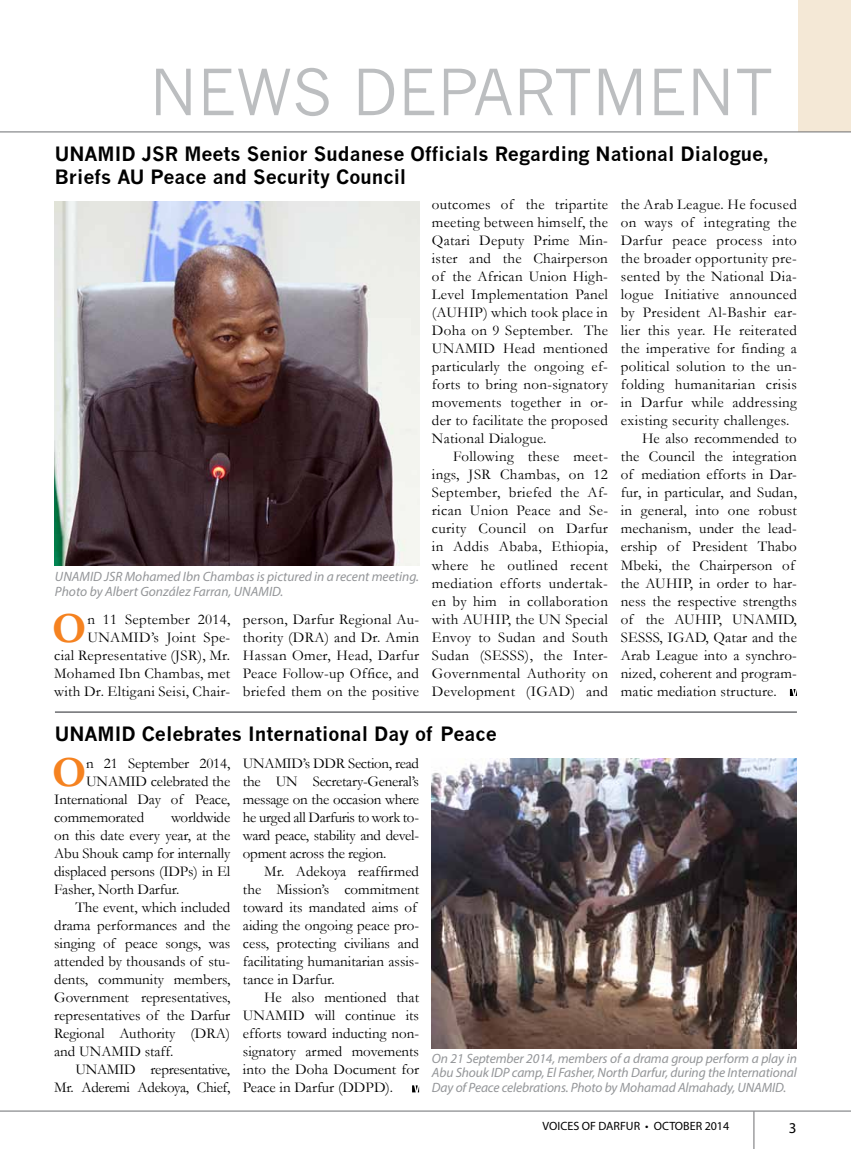
<style>
.page{position:relative;width:851px;height:1149px;background:#fff}
.page>*{position:absolute;margin:0;border:0;box-sizing:border-box;transform-origin:0 0}
.t1{font:62.7px "News Gothic";color:#bcbec0}
.t2{font:700 43.35px "Garamond";color:#f58220}
.t3{font:700 19.35px/23.1px "News Gothic";color:#000}
.t4{font:15px/18px "Garamond";letter-spacing:.01em;color:#000;text-align:justify}
.t5{font:15px "Garamond";letter-spacing:-.01em;color:#000}
.t6{font:15px/18px "Garamond";letter-spacing:-.02em;color:#000;text-align:right}
.t7{font:15px "Myriad Pro";color:#000}
.t8{font:italic 13.5px/14.9px "Myriad Pro";color:#939598}
.t9{font:12px "Myriad Pro";color:#000}
</style>
<div class="page">
<hr style="left:0;top:1110px;width:850px;height:1px;background:#6d6e71">
<hr style="left:753px;top:1111px;width:1px;height:37px;background:#6d6e71">
<div style="left:798px;top:0;width:52px;height:131px;background:#f4e8d6"></div>
<svg style="left:789px;top:689px;width:7px;height:6px"></svg>
<img style="left:55px;top:201px;width:364px;height:364px">
<img style="left:432px;top:758px;width:364px;height:290px">
<hr style="left:55px;top:711px;width:741px;height:1px;background:#6d6e71">
<svg style="left:412px;top:1085px;width:7px;height:6px"></svg>
<hr style="left:0;top:131px;width:850px;height:1px;background:#6d6e71">
<h1 class="t1" style="left:149px;top:56px;width:625px">NEWS DEPARTMENT</h1>
<p class="t3" style="left:55px;top:142px;width:715px">UNAMID JSR Meets Senior Sudanese Officials Regarding National Dialogue,<br>Briefs AU Peace and Security Council</p>
<p class="t8" style="left:55px;top:569px;width:365px">UNAMID JSR Mohamed Ibn Chambas is pictured in a recent meeting.<br>Photo by Albert González Farran, UNAMID.</p>
<h2 class="t2" style="left:52px;top:602px;width:36px">O</h2>
<p class="t4" style="left:54px;top:609px;width:178px;text-align:right">n 11 September 2014,<br>UNAMID’s Joint Spe-<br>cial Representative (JSR), Mr.<br>Mohamed Ibn Chambas, met with Dr. Eltigani Seisi, Chair-</p>
<p class="t4" style="left:243px;top:609px;width:177px">person, Darfur Regional Au&shy;thority (DRA) and Dr. Amin Hassan Omer, Head, Darfur Peace Follow-up Office, and briefed them on the positive</p>
<p class="t4" style="left:432px;top:195px;width:178px">outcomes of the tripartite meeting between himself, the Qatari Deputy Prime Min&shy;ister and the Chairperson of the African Union High-Level Implementation Panel (AUHIP) which took place in Doha on 9 September. The UNAMID Head mentioned particularly the ongoing ef&shy;forts to bring non-signatory movements together in or&shy;der to facilitate the proposed National Dialogue.</p>
<p class="t4" style="left:432px;top:447px;width:178px;text-indent:21px">Following these meet&shy;ings, JSR Chambas, on 12<br>September, briefed the Af&shy;rican Union Peace and Se&shy;curity Council on Darfur in Addis Ababa, Ethiopia, where he outlined recent mediation efforts undertak&shy;en by him in collaboration with AUHIP, the UN Special Envoy to Sudan and South Sudan (SESSS), the Inter-Governmental Authority on Development (IGAD) and</p>
<p class="t3" style="left:55px;top:721px;width:443px">UNAMID Celebrates International Day of Peace</p>
<p class="t4" style="left:620px;top:195px;width:177px">the Arab League. He focused</p>
<p class="t4" style="left:620px;top:213px;width:177px">on ways of integrating the</p>
<p class="t4" style="left:620px;top:231px;width:177px">Darfur peace process into</p>
<p class="t4" style="left:620px;top:249px;width:178px">the broader opportunity pre-</p>
<p class="t4" style="left:620px;top:267px;width:177px">sented by the National Dia-</p>
<p class="t4" style="left:620px;top:285px;width:177px">logue Initiative announced</p>
<p class="t4" style="left:620px;top:303px;width:178px">by President Al-Bashir ear-</p>
<p class="t4" style="left:620px;top:321px;width:177px">lier this year. He reiterated</p>
<p class="t4" style="left:620px;top:339px;width:177px">the imperative for finding a</p>
<p class="t4" style="left:620px;top:357px;width:177px">political solution to the un-</p>
<p class="t4" style="left:620px;top:375px;width:177px">folding humanitarian crisis</p>
<p class="t4" style="left:620px;top:393px;width:177px">in Darfur while addressing</p>
<p class="t4" style="left:620px;top:411px;width:170px">existing security challenges.</p>
<p class="t4" style="left:642px;top:429px;width:156px">He also recommended to</p>
<p class="t4" style="left:620px;top:447px;width:177px">the Council the integration</p>
<p class="t4" style="left:620px;top:465px;width:178px">of mediation efforts in Dar-</p>
<p class="t4" style="left:620px;top:483px;width:178px">fur, in particular, and Sudan,</p>
<p class="t4" style="left:620px;top:501px;width:177px">in general, into one robust</p>
<p class="t4" style="left:620px;top:519px;width:177px">mechanism, under the lead-</p>
<p class="t4" style="left:620px;top:537px;width:177px">ership of President Thabo</p>
<p class="t4" style="left:620px;top:555px;width:175px">Mbeki, the Chairperson of</p>
<p class="t4" style="left:620px;top:573px;width:178px">the AUHIP, in order to har-</p>
<p class="t4" style="left:620px;top:591px;width:177px">ness the respective strengths</p>
<p class="t4" style="left:620px;top:609px;width:177px">of the AUHIP, UNAMID,</p>
<p class="t4" style="left:620px;top:627px;width:177px">SESSS, IGAD, Qatar and the</p>
<p class="t4" style="left:620px;top:645px;width:177px">Arab League into a synchro-</p>
<p class="t4" style="left:620px;top:663px;width:177px">nized, coherent and program-</p>
<p class="t4" style="left:620px;top:681px;width:157px">matic mediation structure.</p>
<h2 class="t2" style="left:52px;top:746px;width:36px">O</h2>
<p class="t5" style="left:86px;top:753px;width:146px">n 21 September 2014,</p>
<p class="t5" style="left:86px;top:771px;width:146px">UNAMID celebrated the</p>
<p class="t5" style="left:54px;top:789px;width:177px">International Day of Peace,</p>
<p class="t5" style="left:54px;top:807px;width:92px">commemorated</p>
<p class="t4" style="left:54px;top:807px;width:177px;text-indent:117px">worldwide on this date every year, at the Abu Shouk camp for internally displaced persons (IDPs) in El Fasher, North Darfur.</p>
<p class="t4" style="left:54px;top:897px;width:178px;text-indent:21px">The event, which included drama performances and the singing of peace songs, was attended by thousands of stu&shy;dents, community members, Government representatives, representatives of the Darfur Regional Authority (DRA) and UNAMID staff.</p>
<p class="t6" style="left:54px;top:1059px;width:177px">UNAMID representative,<br>Mr. Aderemi Adekoya, Chief,</p>
<p class="t4" style="left:243px;top:753px;width:177px">UNAMID’s DDR Section, read the UN Secretary-General’s message on the occasion where he urged all Darfuris to work to&shy;ward peace, stability and devel&shy;opment across the region.</p>
<p class="t4" style="left:243px;top:861px;width:178px;text-align:left;text-indent:21px">Mr. Adekoya reaffirmed the Mission’s commitment toward its mandated aims of aiding the ongoing peace pro&shy;cess, protecting civilians and facilitating humanitarian assis&shy;tance in Darfur.</p>
<p class="t4" style="left:243px;top:987px;width:178px;text-indent:21px">He also mentioned that UNAMID will continue its efforts toward inducting non&shy;signatory armed movements into the Doha Document for Peace in Darfur (DDPD).</p>
<p class="t8" style="left:432px;top:1049px;width:366px;text-align:justify">On 21 September 2014, members of a drama group perform a play in Abu Shouk IDP camp, El Fasher, North Darfur, during the International Day of Peace celebrations. Photo by Mohamad Almahady, UNAMID.</p>
<p class="t9" style="left:542px;top:1118px;width:188px">VOICES OF DARFUR • OCTOBER 2014</p>
<p class="t7" style="left:788px;top:1117px;width:9px">3</p>
</div>
